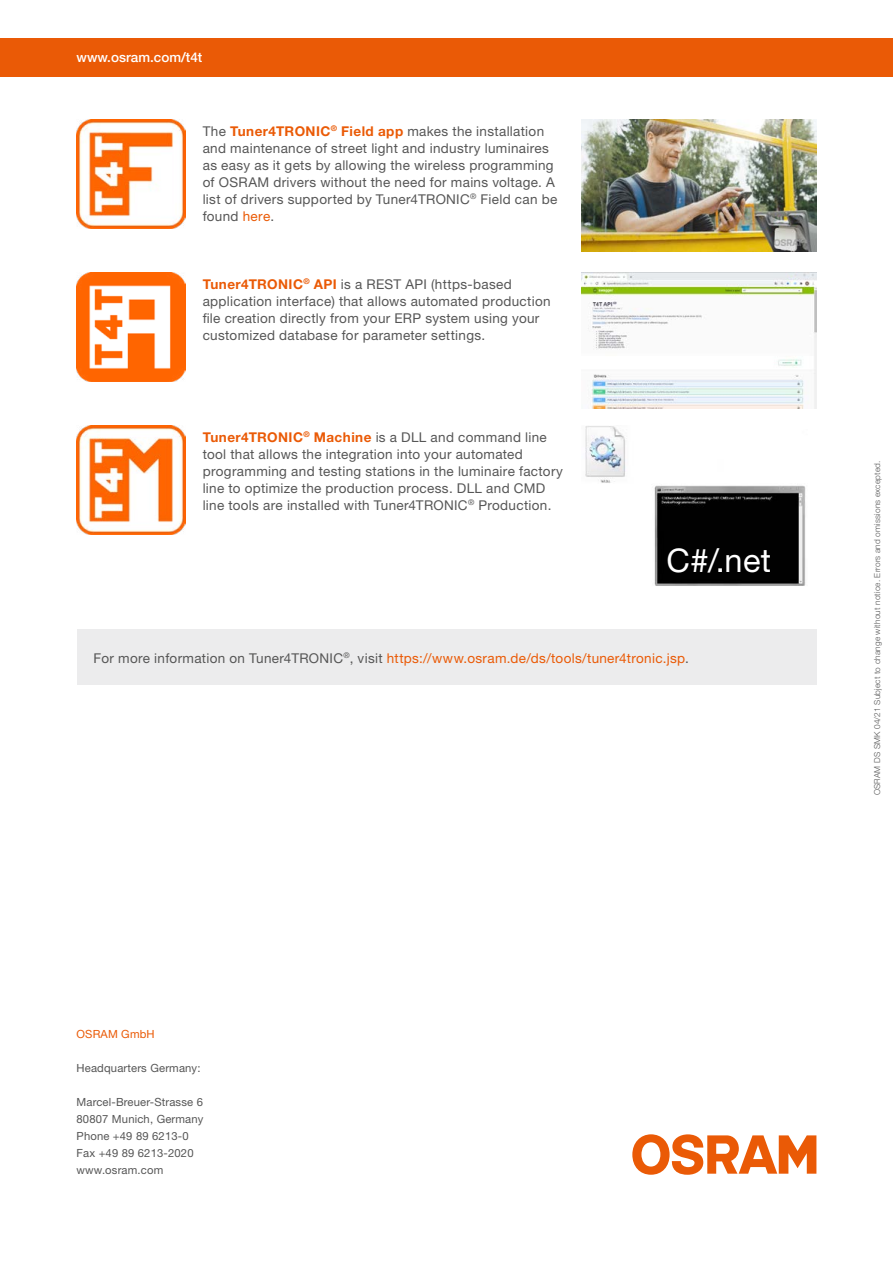
<style>
.page{position:relative;width:893px;height:1263px;background:#fff}
.page>*{position:absolute;margin:0;border:0;box-sizing:border-box;transform-origin:0 0}
.t1{font:32.55px "Helvetica Neue LT Pro";color:#fff}
.t2{font:13.5px/17px "Helvetica Neue LT Pro";letter-spacing:.025em;color:#565656}
.t3{font:13.5px "Helvetica Neue LT Pro";letter-spacing:.025em;color:#ea5a06}
.t4{font:500 13.5px "Helvetica Neue LT Pro";color:#fff}
.t5{font:11.25px/17px "Helvetica Neue LT Pro";letter-spacing:.015em;color:#565656}
.t6{font:11.25px "Helvetica Neue LT Pro";letter-spacing:.015em;color:#ea5a06}
.t7{font:300 8.25px "Helvetica Neue LT Pro";letter-spacing:.02em;color:#565656}
.s1{font-weight:700;color:#ea5a06}
.s2{color:#ea5a06}
.s3{color:#565656}
</style>
<div class="page">
<div style="left:0;top:38px;width:893px;height:39px;background:#ea5a06"></div>
<div style="left:77px;top:629px;width:739px;height:56px;background:#ececed"></div>
<img style="left:585px;top:426px;width:221px;height:160px">
<img style="left:77px;top:272px;width:109px;height:109px">
<svg style="left:632px;top:1134px;width:184px;height:41px"></svg>
<img style="left:581px;top:272px;width:235px;height:136px">
<img style="left:77px;top:425px;width:109px;height:109px">
<img style="left:77px;top:119px;width:109px;height:109px">
<img style="left:581px;top:119px;width:235px;height:132px">
<p class="t4" style="left:77px;top:49px;width:127px">www.osram.com/t4t</p>
<p class="t2" style="left:203px;top:123px;width:356px">The <span class="s1">Tuner4TRONIC</span><sup>®</sup> <span class="s1">Field app</span> makes the installation and maintenance of street light and industry luminaires as easy as it gets by allowing the wireless programming of OSRAM drivers without the need for mains voltage. A list of drivers supported by Tuner4TRONIC<sup>®</sup> Field can be found <span class="s2">here</span>.</p>
<p class="t2" style="left:203px;top:276px;width:349px"><span class="s1">Tuner4TRONIC</span><sup>®</sup> <span class="s1">API</span> is a REST API (https-based application interface) that allows automated production file creation directly from your ERP system using your customized database for parameter settings.</p>
<p class="t2" style="left:203px;top:429px;width:362px"><span class="s1">Tuner4TRONIC</span><sup>®</sup> <span class="s1">Machine</span> is a DLL and command line tool that allows the integration into your automated programming and testing stations in the luminaire factory line to optimize the production process. DLL and CMD line tools are installed with Tuner4TRONIC<sup>®</sup> Production.</p>
<h1 class="t1" style="left:667px;top:541px;width:106px">C#/.net</h1>
<p class="t3" style="left:94px;top:650px;width:597px"><span class="s3">For more information on Tuner4TRONIC</span><sup>®</sup><span class="s3">, visit</span> https://www.osram.de/ds/tools/tuner4tronic.jsp<span class="s3">.</span></p>
<p class="t6" style="left:77px;top:1027px;width:80px">OSRAM GmbH</p>
<p class="t5" style="left:77px;top:1059px;width:126px">Headquarters Germany:</p>
<p class="t5" style="left:77px;top:1093px;width:128px">Marcel-Breuer-Strasse 6<br>80807 Munich, Germany<br>Phone +49 89 6213-0<br>Fax +49 89 6213-2020 www.osram.com</p>
<p class="t7" style="left:872px;top:795px;width:336px;rotate:-90deg">OSRAM DS SMK 04/21 Subject to change without notice. Errors and omissions excepted.</p>
</div>
